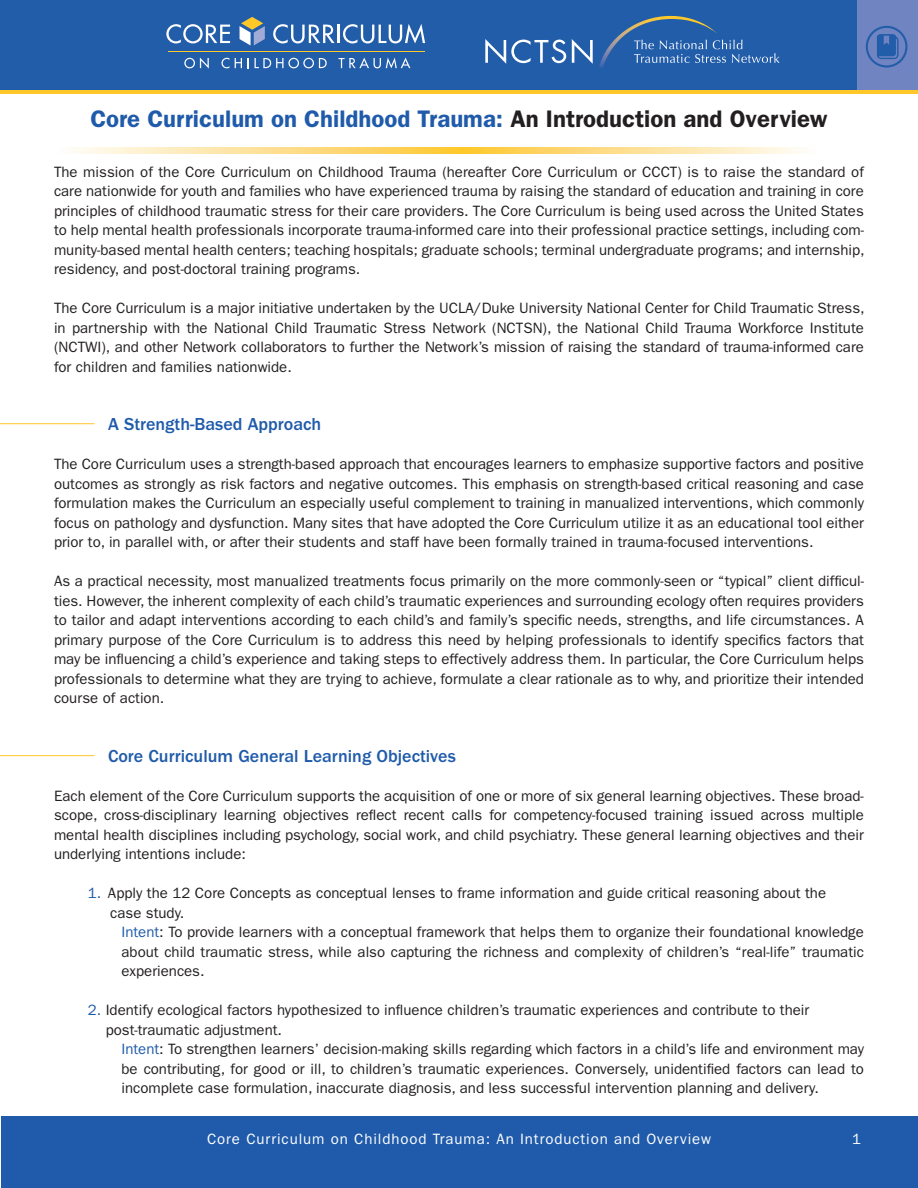
<style>
.page{position:relative;width:918px;height:1188px;background:#fff}
.page>*{position:absolute;margin:0;border:0;box-sizing:border-box;transform-origin:0 0}
.t1{font:600 24px "ITC Franklin Gothic Std";color:#1f5baa}
.t2{font:500 18px "ITC Franklin Gothic Std";color:#1f5baa}
.t3{font:15px/19.5px "ITC Franklin Gothic Std";color:#231f20;text-align:justify}
.t4{font:15px "ITC Franklin Gothic Std";letter-spacing:.06em;color:#fff}
.s1{color:#231f20}
.s2{color:#1f5baa}
</style>
<div class="page">
<div style="left:1px;top:1117px;width:917px;height:71px;background:#1f5baa"></div>
<div style="left:0;top:44px;width:918px;height:50px;background:#fec828"></div>
<div style="left:0;top:0;width:918px;height:90px;background:#7084c1"></div>
<div style="left:0;top:0;width:857px;height:90px;background:#225daa"></div>
<svg style="left:485px;top:39px;width:81px;height:25px"></svg>
<svg style="left:572px;top:39px;width:21px;height:25px"></svg>
<svg style="left:717px;top:40px;width:63px;height:23px"></svg>
<img style="left:599px;top:16px;width:118px;height:52px">
<hr style="left:168px;top:51px;width:257px;height:1px;background:#fec828">
<svg style="left:240px;top:17px;width:25px;height:28px"></svg>
<svg style="left:166px;top:24px;width:64px;height:19px"></svg>
<svg style="left:273px;top:24px;width:62px;height:19px"></svg>
<hr style="left:337px;top:25px;width:3px;height:18px;background:#fff">
<svg style="left:343px;top:24px;width:82px;height:19px"></svg>
<svg style="left:184px;top:57px;width:25px;height:12px"></svg>
<svg style="left:221px;top:58px;width:8px;height:10px"></svg>
<svg style="left:235px;top:58px;width:7px;height:10px"></svg>
<svg style="left:255px;top:58px;width:72px;height:10px"></svg>
<svg style="left:338px;top:58px;width:72px;height:10px"></svg>
<svg style="left:866px;top:26px;width:41px;height:42px"></svg>
<svg style="left:76px;top:147px;width:726px;height:6px;background:#fee093"></svg>
<hr style="left:0;top:423px;width:94px;height:1px;background:#ffc727">
<hr style="left:0;top:755px;width:94px;height:1px;background:#ffc727">
<p class="t1" style="left:90px;top:104px;width:739px">Core Curriculum on Childhood Trauma: <span class="s1">An Introduction and Overview</span></p>
<p class="t3" style="left:54px;top:162px;width:812px">The mission of the Core Curriculum on Childhood Trauma (hereafter Core Curriculum or CCCT) is to raise the standard of care nationwide for youth and families who have experienced trauma by raising the standard of education and training in core principles of childhood traumatic stress for their care providers. The Core Curriculum is being used across the United States to help mental health professionals incorporate trauma-informed care into their professional practice settings, including com&shy;munity-based mental health centers; teaching hospitals; graduate schools; terminal undergraduate programs; and internship, residency, and post-doctoral training programs.</p>
<p class="t3" style="left:54px;top:298px;width:812px">The Core Curriculum is a major initiative undertaken by the UCLA/Duke University National Center for Child Traumatic Stress, in partnership with the National Child Traumatic Stress Network (NCTSN), the National Child Trauma Workforce Institute (NCTWI), and other Network collaborators to further the Network’s mission of raising the standard of trauma-informed care for children and families nationwide.</p>
<p class="t2" style="left:108px;top:414px;width:215px">A Strength-Based Approach</p>
<p class="t3" style="left:54px;top:454px;width:812px">The Core Curriculum uses a strength-based approach that encourages learners to emphasize supportive factors and positive outcomes as strongly as risk factors and negative outcomes. This emphasis on strength-based critical reasoning and case formulation makes the Curriculum an especially useful complement to training in manualized interventions, which commonly focus on pathology and dysfunction. Many sites that have adopted the Core Curriculum utilize it as an educational tool either prior to, in parallel with, or after their students and staff have been formally trained in trauma-focused interventions.</p>
<p class="t3" style="left:54px;top:571px;width:812px">As a practical necessity, most manualized treatments focus primarily on the more commonly-seen or “typical” client difficul&shy;ties. However, the inherent complexity of each child’s traumatic experiences and surrounding ecology often requires providers to tailor and adapt interventions according to each child’s and family’s specific needs, strengths, and life circumstances. A primary purpose of the Core Curriculum is to address this need by helping professionals to identify specifics factors that may be influencing a child’s experience and taking steps to effectively address them. In particular, the Core Curriculum helps professionals to determine what they are trying to achieve, formulate a clear rationale as to why, and prioritize their intended course of action.</p>
<p class="t2" style="left:108px;top:746px;width:349px">Core Curriculum General Learning Objectives</p>
<p class="t3" style="left:54px;top:786px;width:812px">Each element of the Core Curriculum supports the acquisition of one or more of six general learning objectives. These broad&shy;scope, cross-disciplinary learning objectives reflect recent calls for competency-focused training issued across multiple mental health disciplines including psychology, social work, and child psychiatry. These general learning objectives and their underlying intentions include:</p>
<p class="t3" style="left:88px;top:883px;width:740px"><span class="s2">1.</span> Apply the 12 Core Concepts as conceptual lenses to frame information and guide critical reasoning about the</p>
<p class="t3" style="left:110px;top:903px;width:76px">case study.</p>
<p class="t3" style="left:122px;top:922px;width:744px"><span class="s2">Intent</span>: To provide learners with a conceptual framework that helps them to organize their foundational knowledge about child traumatic stress, while also capturing the richness and complexity of children’s “real-life” traumatic experiences.</p>
<p class="t3" style="left:88px;top:1000px;width:723px"><span class="s2">2.</span> Identify ecological factors hypothesized to influence children’s traumatic experiences and contribute to their</p>
<p class="t3" style="left:106px;top:1020px;width:178px">post-traumatic adjustment.</p>
<p class="t3" style="left:122px;top:1039px;width:744px"><span class="s2">Intent</span>: To strengthen learners’ decision-making skills regarding which factors in a child’s life and environment may be contributing, for good or ill, to children’s traumatic experiences. Conversely, unidentified factors can lead to incomplete case formulation, inaccurate diagnosis, and less successful intervention planning and delivery.</p>
<p class="t4" style="left:207px;top:1131px;width:505px">Core Curriculum on Childhood Trauma: An Introduction and Overview</p>
<p class="t4" style="left:852px;top:1131px;width:10px">1</p>
</div>
